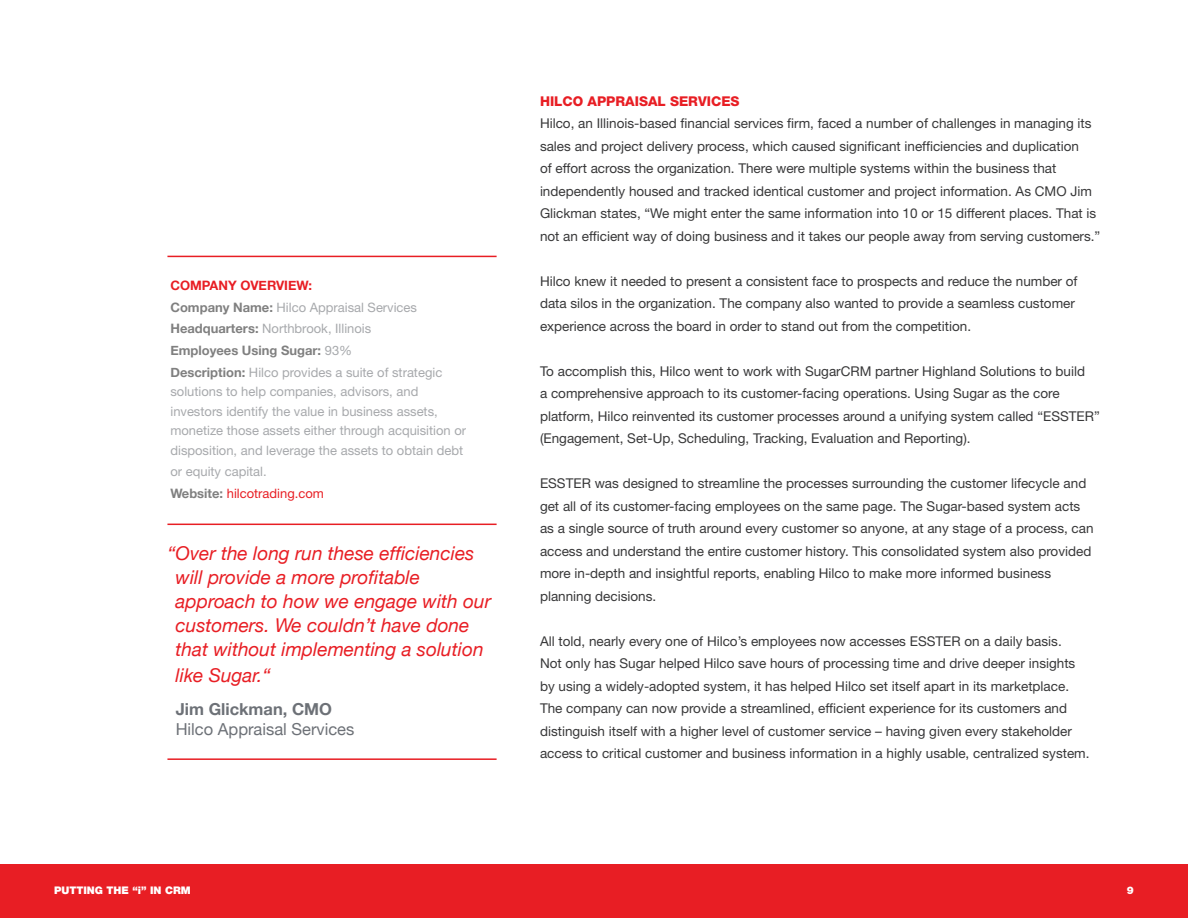
<style>
.page{position:relative;width:1188px;height:918px;background:#fff}
.page>*{position:absolute;margin:0;border:0;box-sizing:border-box;transform-origin:0 0}
.t1{font:italic 19.05px/24.3px "Helvetica Neue";color:#e81e24}
.t2{font:16.5px "Helvetica Neue";color:#6d7177}
.t3{font:700 16.5px "Helvetica Neue";color:#6d7177}
.t4{font:13.5px/22.5px "Helvetica Neue LT Std";color:#383839}
.t5{font:800 13.5px "Helvetica Neue LT Std";color:#e81e24}
.t6{font:12.9px/19.5px "Helvetica Neue LT Std";color:#a7a9ac}
.t7{font:12.9px "Helvetica Neue LT Std";color:#e81e24}
.t8{font:700 12.9px "Helvetica Neue";color:#808080}
.t9{font:700 12.9px "Helvetica Neue";color:#e81e24}
.t10{font:900 10.5px "Helvetica Neue LT Std";color:#fff}
.s1{font-family:"Helvetica Neue";font-weight:700;color:#808080}
.s2{font-family:"Helvetica Neue LT Std";font-weight:400;color:#a7a9ac}
</style>
<div class="page">
<div style="left:0;top:864px;width:1188px;height:54px;background:#e81e24"></div>
<hr style="left:167px;top:524px;width:330px;height:1px;background:#e81e24">
<hr style="left:167px;top:758px;width:330px;height:2px;background:#e81e24">
<hr style="left:167px;top:256px;width:330px;height:1px;background:#e81e24">
<p class="t9" style="left:170px;top:277px;width:143px">COMPANY OVERVIEW:</p>
<p class="t6" style="left:170px;top:297px;width:248px"><span class="s1">Company Name:</span> Hilco Appraisal Services</p>
<p class="t6" style="left:170px;top:319px;width:202px"><span class="s1">Headquarters:</span> Northbrook, Illinois</p>
<p class="t8" style="left:170px;top:342px;width:183px">Employees Using Sugar: <span class="s2">93%</span></p>
<p class="t6" style="left:170px;top:362px;width:297px"><span class="s1">Description:</span> Hilco provides a suite of strategic solutions to help companies, advisors, and investors identify the value in business assets, monetize those assets either through acquisition or disposition, and leverage the assets to obtain debt</p>
<p class="t6" style="left:170px;top:462px;width:98px">or equity capital.</p>
<p class="t7" style="left:170px;top:485px;width:155px"><span class="s1">Website:</span> hilcotrading.com</p>
<p class="t1" style="left:176px;top:541px;width:317px;text-indent:-8px">“Over the long run these efficiencies will provide a more profitable approach to how we engage with our customers. We couldn’t have done that without implementing a solution like Sugar.“</p>
<p class="t3" style="left:176px;top:699px;width:158px">Jim Glickman, CMO</p>
<p class="t2" style="left:176px;top:719px;width:180px">Hilco Appraisal Services</p>
<p class="t5" style="left:540px;top:93px;width:201px">HILCO APPRAISAL SERVICES</p>
<p class="t4" style="left:540px;top:112px;width:562px">Hilco, an Illinois-based financial services firm, faced a number of challenges in managing its sales and project delivery process, which caused significant inefficiencies and duplication<br>of effort across the organization. There were multiple systems within the business that independently housed and tracked identical customer and project information. As CMO Jim Glickman states, “We might enter the same information into 10 or 15 different places. That is not an efficient way of doing business and it takes our people away from serving customers.”</p>
<p class="t4" style="left:540px;top:270px;width:539px">Hilco knew it needed to present a consistent face to prospects and reduce the number of data silos in the organization. The company also wanted to provide a seamless customer experience across the board in order to stand out from the competition.</p>
<p class="t4" style="left:540px;top:360px;width:561px">To accomplish this, Hilco went to work with SugarCRM partner Highland Solutions to build<br>a comprehensive approach to its customer-facing operations. Using Sugar as the core platform, Hilco reinvented its customer processes around a unifying system called “ESSTER” (Engagement, Set-Up, Scheduling, Tracking, Evaluation and Reporting).</p>
<p class="t4" style="left:540px;top:472px;width:555px">ESSTER was designed to streamline the processes surrounding the customer lifecycle and get all of its customer-facing employees on the same page. The Sugar-based system acts as a single source of truth around every customer so anyone, at any stage of a process, can access and understand the entire customer history. This consolidated system also provided more in-depth and insightful reports, enabling Hilco to make more informed business planning decisions.</p>
<p class="t4" style="left:540px;top:630px;width:551px">All told, nearly every one of Hilco’s employees now accesses ESSTER on a daily basis.<br>Not only has Sugar helped Hilco save hours of processing time and drive deeper insights by using a widely-adopted system, it has helped Hilco set itself apart in its marketplace.<br>The company can now provide a streamlined, efficient experience for its customers and distinguish itself with a higher level of customer service – having given every stakeholder access to critical customer and business information in a highly usable, centralized system.</p>
<p class="t10" style="left:54px;top:884px;width:138px">PUTTING THE “i” IN CRM</p>
<p class="t10" style="left:1127px;top:884px;width:9px">9</p>
</div>
